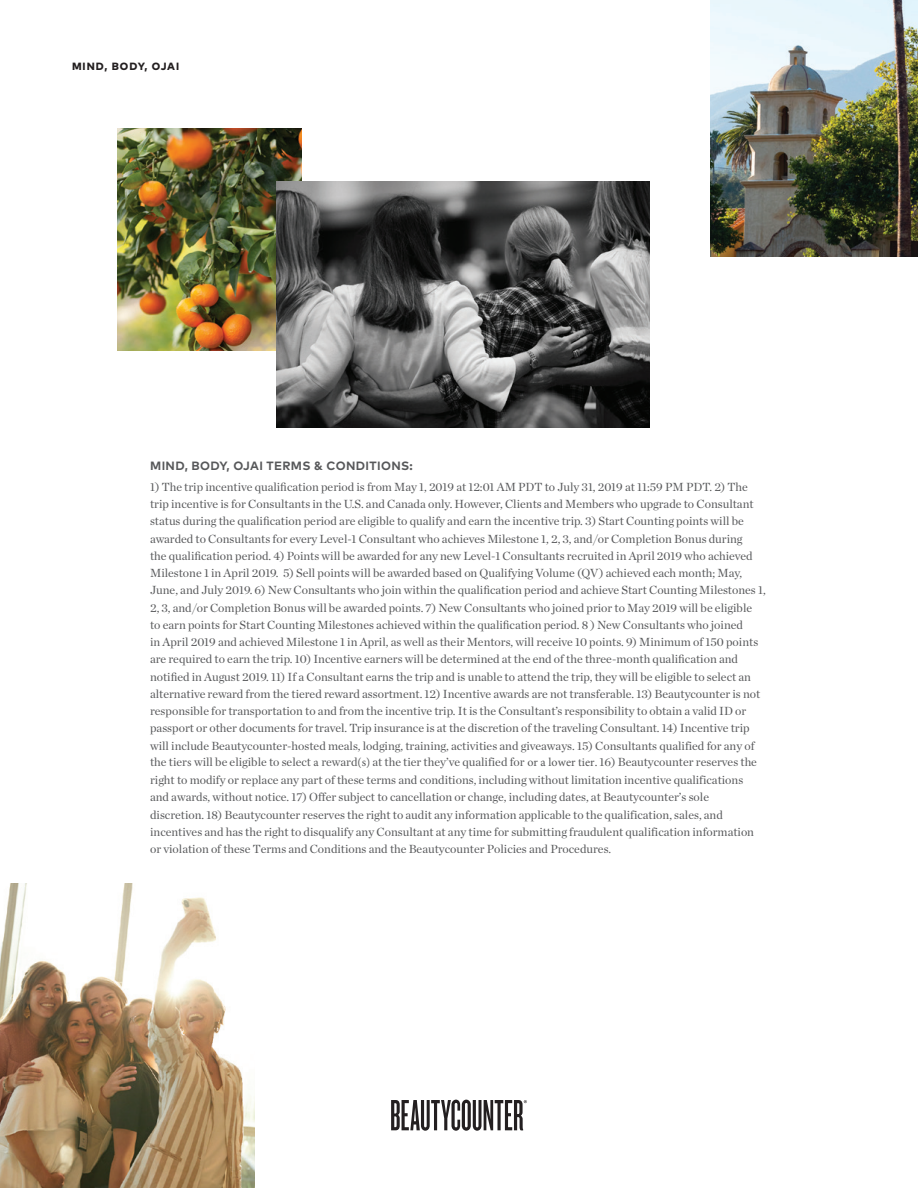
<style>
.page{position:relative;width:918px;height:1188px;background:#fff}
.page>*{position:absolute;margin:0;border:0;box-sizing:border-box;transform-origin:0 0}
.t1{font:12px/17.2px "Chronicle Deck";color:#57585a}
.t2{font:700 12px "Mark OT";letter-spacing:.03em;color:#57585a}
.t3{font:800 10.5px "Mark OT";letter-spacing:.095em;color:#231f20}
.s1{font-family:"Minion Pro"}
</style>
<div class="page">
<img style="left:118px;top:129px;width:184px;height:222px">
<img style="left:277px;top:181px;width:372px;height:247px">
<svg style="left:391px;top:1100px;width:136px;height:31px"></svg>
<img style="left:710px;top:0;width:208px;height:256px">
<img style="left:0;top:884px;width:255px;height:304px">
<p class="t3" style="left:72px;top:59px;width:109px">MIND, BODY, OJAI</p>
<p class="t2" style="left:150px;top:458px;width:264px">MIND, BODY, OJAI TERMS &amp; CONDITIONS:</p>
<p class="t1" style="left:150px;top:477px;width:617px">1) The trip incentive qualification period is from May 1, 2019 at 12:01 AM PDT to July 31, 2019 at 11:59 PM PDT. 2) The trip incentive is for Consultants in the U.S. and Canada only. However, Clients and Members who upgrade to Consultant status during the qualification period are eligible to qualify and earn the incentive trip. 3) Start Counting points will be awarded to Consultants for every Level-1 Consultant who achieves Milestone 1, 2, 3, and/or Completion Bonus during<br>the qualification period. 4) Points will be awarded for any new Level-1 Consultants recruited in April 2019 who achieved Milestone 1 in April 2019. 5) Sell points will be awarded based on Qualifying Volume (QV) achieved each month; May, June, and July 2019. 6) New Consultants who join within the qualification period and achieve Start Counting Milestones 1, 2, 3, and/or Completion Bonus will be awarded points. 7) New Consultants who joined prior to May 2019 will be eligible<br>to earn points for Start Counting Milestones achieved within the qualification period. 8 ) New Consultants who joined<br>in April 2019 and achieved Milestone 1 in April, as well as their Mentors, will receive 10 points. 9) Minimum of 150 points are required to earn the trip. 10) Incentive earners will be determined at the end of the three-month qualification and notified in August 2019. 11) If a Consultant earns the trip and is unable to attend the trip, they will be eligible to select an alternative reward from the tiered reward assortment. 12) Incentive awards are not transferable. 13) Beautycounter is not responsible for transportation to and from the incentive trip. It is the Consultant’s responsibility to obtain a valid ID or passport or other documents for travel. Trip insurance is at the discretion of the traveling Consultant. 14) Incentive trip will include Beautycounter-hosted meals, lodging, training, activities and giveaways. 15) Consultants qualified for any of the tier<span class="s1">s</span> will be eligible to select <span class="s1">a</span> reward<span class="s1">(s)</span> at the tier they’ve qualified for <span class="s1">or a lower tier</span>. 16) Beautycounter reserves the</p>
<p class="t1" style="left:150px;top:771px;width:605px">right to modify or replace any part of these terms and conditions, including without limitation incentive qualifications and awards, without notice. 17) Offer subject to cancellation or change, including dates, at Beautycounter’s sole discretion. 18) Beautycounter reserves the right to audit any information applicable to the qualification, sales, and incentives and has the right to disqualify any Consultant at any time for submitting fraudulent qualification information or violation of these Terms and Conditions and the Beautycounter Policies and Procedures.</p>
</div>
